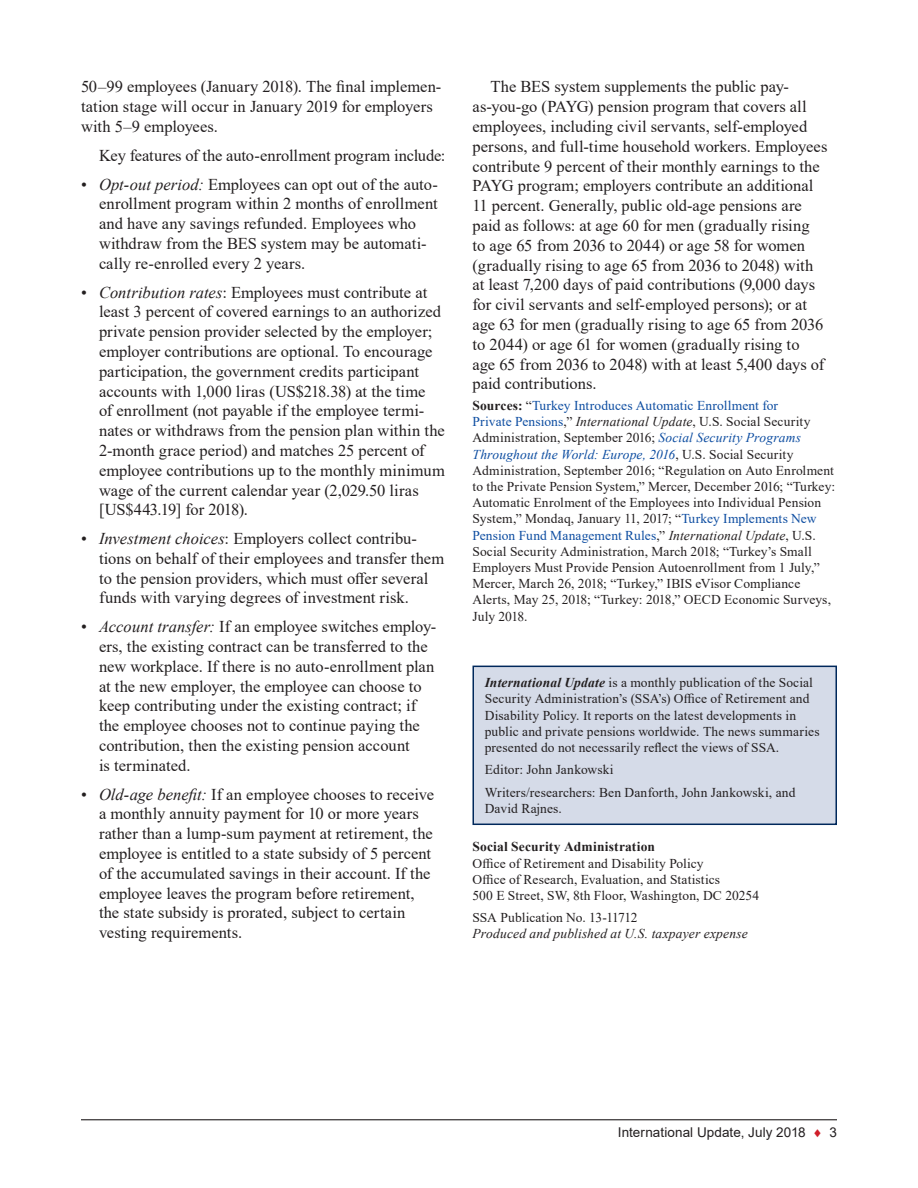
<style>
.page{position:relative;width:918px;height:1188px;background:#fff}
.page>*{position:absolute;margin:0;border:0;box-sizing:border-box;transform-origin:0 0}
.Para{font:16.5px/19.8px "Times New Roman";color:#231f20}
.Source{font:13.5px/16.2px "Times New Roman";letter-spacing:.005em;color:#231f20}
.Authors{font:13.5px/16.2px "Times New Roman";letter-spacing:.01em;color:#231f20}
.Authors-2{font:italic 13.5px/16.2px "Times New Roman";letter-spacing:.015em;color:#231f20}
.t1{font:13.5px "Arial";letter-spacing:.005em;color:#231f20}
.s1{font-style:italic}
.s2{font-weight:700}
.s3{color:#0d4da1}
.s4{font-style:italic;color:#0d4da1}
.s5{font-weight:700;font-style:italic}
.s6{font-style:normal}
.s7{color:#d01e29}
</style>
<div class="page">
<hr style="left:81px;top:1119px;width:756px;height:1px;background:#231f20">
<div style="left:473px;top:666px;width:363px;height:158px;background:#d5dbe8"></div>
<div style="left:472px;top:666px;width:365px;height:159px;border:2px solid #00285b"></div>
<p class="Para" style="left:81px;top:76px;width:362px">50–99 employees (January 2018). The final implemen&shy;tation stage will occur in January 2019 for employers with 5–9 employees.</p>
<p class="Para" style="left:99px;top:145px;width:348px">Key features of the auto-enrollment program include:</p>
<p class="Para" style="left:99px;top:174px;width:340px;text-indent:-18px">• <span class="s1">Opt-out period:</span> Employees can opt out of the auto&shy;enrollment program within 2 months of enrollment and have any savings refunded. Employees who withdraw from the BES system may be automati&shy;cally re-enrolled every 2 years.</p>
<p class="Para" style="left:99px;top:282px;width:348px;text-indent:-18px">• <span class="s1">Contribution rates</span>: Employees must contribute at least 3 percent of covered earnings to an authorized private pension provider selected by the employer; employer contributions are optional. To encourage participation, the government credits participant accounts with 1,000 liras (US$218.38) at the time<br>of enrollment (not payable if the employee termi&shy;nates or withdraws from the pension plan within the 2-month grace period) and matches 25 percent of employee contributions up to the monthly minimum wage of the current calendar year (2,029.50 liras [US$443.19] for 2018).</p>
<p class="Para" style="left:99px;top:528px;width:347px;text-indent:-18px">• <span class="s1">Investment choices</span>: Employers collect contribu&shy;tions on behalf of their employees and transfer them to the pension providers, which must offer several funds with varying degrees of investment risk.</p>
<p class="Para" style="left:99px;top:616px;width:339px;text-indent:-18px">• <span class="s1">Account transfer:</span> If an employee switches employ&shy;ers, the existing contract can be transferred to the new workplace. If there is no auto-enrollment plan at the new employer, the employee can choose to keep contributing under the existing contract; if the employee chooses not to continue paying the contribution, then the existing pension account<br>is terminated.</p>
<p class="Para" style="left:99px;top:784px;width:337px;text-indent:-18px">• <span class="s1">Old-age benefit:</span> If an employee chooses to receive a monthly annuity payment for 10 or more years rather than a lump-sum payment at retirement, the employee is entitled to a state subsidy of 5 percent of the accumulated savings in their account. If the employee leaves the program before retirement, the state subsidy is prorated, subject to certain vesting requirements.</p>
<p class="Para" style="left:472px;top:76px;width:356px;text-indent:18px">The BES system supplements the public pay&shy;as-you-go (PAYG) pension program that covers all employees, including civil servants, self-employed persons, and full-time household workers. Employees contribute 9 percent of their monthly earnings to the PAYG program; employers contribute an additional 11 percent. Generally, public old-age pensions are paid as follows: at age 60 for men (gradually rising<br>to age 65 from 2036 to 2044) or age 58 for women (gradually rising to age 65 from 2036 to 2048) with at least 7,200 days of paid contributions (9,000 days for civil servants and self-employed persons); or at age 63 for men (gradually rising to age 65 from 2036 to 2044) or age 61 for women (gradually rising to<br>age 65 from 2036 to 2048) with at least 5,400 days of paid contributions.</p>
<p class="Source" style="left:472px;top:397px;width:364px"><span class="s2">Sources:</span> “<span class="s3">Turkey Introduces Automatic Enrollment for<br>Private Pensions</span>,” <span class="s1">International Update</span>, U.S. Social Security Administration, September 2016; <span class="s4">Social Security Programs Throughout the World: Europe, 2016</span>, U.S. Social Security Administration, September 2016; “Regulation on Auto Enrolment to the Private Pension System,” Mercer, December 2016; “Turkey:<br>Automatic Enrolment of the Employees into Individual Pension System,” Mondaq, January 11, 2017; “<span class="s3">Turkey Implements New Pension Fund Management Rules</span>,” <span class="s1">International Update</span>, U.S.<br>Social Security Administration, March 2018; “Turkey’s Small Employers Must Provide Pension Autoenrollment from 1 July,” Mercer, March 26, 2018; “Turkey,” IBIS eVisor Compliance Alerts, May 25, 2018; “Turkey: 2018,” OECD Economic Surveys, July 2018.</p>
<p class="Authors" style="left:485px;top:674px;width:336px"><span class="s5">International Update</span> is a monthly publication of the Social Security Administration’s (SSA’s) Office of Retirement and Disability Policy. It reports on the latest developments in public and private pensions worldwide. The news summaries presented do not necessarily reflect the views of SSA.</p>
<p class="Authors" style="left:485px;top:761px;width:130px">Editor: John Jankowski</p>
<p class="Authors" style="left:485px;top:783px;width:312px">Writers/researchers: Ben Danforth, John Jankowski, and<br>David Rajnes.</p>
<p class="Authors" style="left:472px;top:838px;width:288px"><span class="s2">Social Security Administration<br></span>Office of Retirement and Disability Policy<br>Office of Research, Evaluation, and Statistics<br>500 E Street, SW, 8th Floor, Washington, DC 20254</p>
<p class="Authors-2" style="left:472px;top:909px;width:277px"><span class="s6">SSA Publication No. 13-11712<br></span>Produced and published at U.S. taxpayer expense</p>
<p class="t1" style="left:618px;top:1123px;width:221px">International Update, July 2018 <span class="s7">♦</span> 3</p>
</div>
